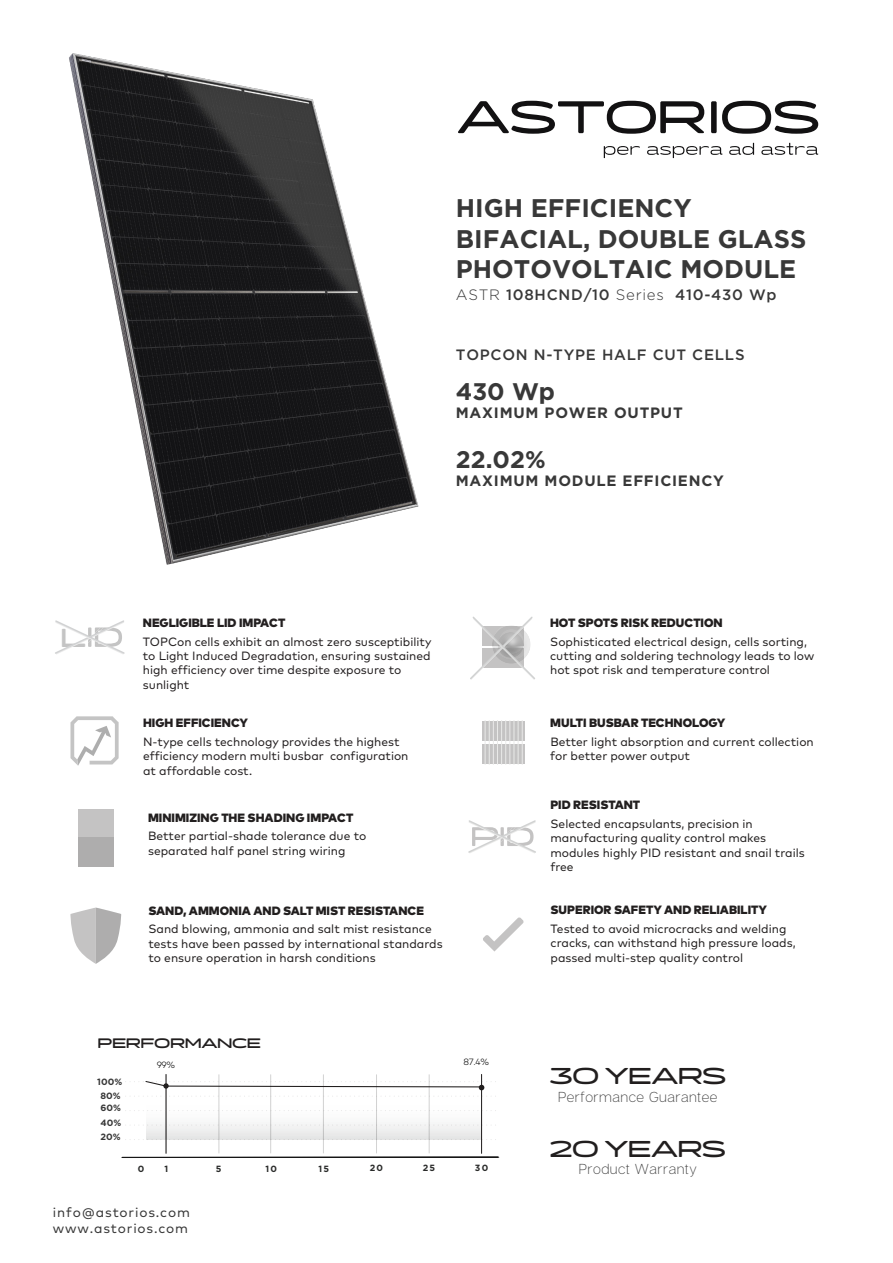
<style>
.page{position:relative;width:893px;height:1263px;background:#fff}
.page>*{position:absolute;margin:0;border:0;box-sizing:border-box;transform-origin:0 0}
.t1{font:600 25.95px "Turismo CF";color:#c4c4c4}
.t2{font:700 25.5px/30.6px "Gotham Pro";color:#383838}
.t3{font:700 24px "Gotham Pro";color:#383838}
.t4{font:500 22.95px "Turismo CF";letter-spacing:-.025em;color:#211e1e}
.t5{font:500 15px "Gotham Pro";letter-spacing:.05em;color:#383838}
.t6{font:700 15px "Gotham Pro";letter-spacing:.05em;color:#383838}
.t7{font:200 14.4px "Articulat CF";letter-spacing:.03em;color:#383838}
.t8{font:600 13.65px "Turismo CF";letter-spacing:-.025em;color:#211e1e}
.t9{font:13.5px/16.2px "Mark";letter-spacing:.06em;color:#373737}
.t10{font:12px/14.4px "Mark";color:#221f1f}
.t11{font:12px/14.4px "Mark";color:#231f20}
.t12{font:900 12px "Mark";color:#221f1f}
.t13{font:900 12px "Mark";color:#231f20}
.t14{font:700 9.15px/12.3px "Gotham Pro";color:#383838}
.t15{font:700 9px "Gotham Pro";letter-spacing:.13em;color:#2a2b2a}
.t16{font:300 9px "Mark GEO";color:#000}
.s1{font-weight:300}
</style>
<div class="page">
<svg style="left:122px;top:1156px;width:377px;height:2px"></svg>
<hr style="left:219px;top:1074px;width:1px;height:79px;background:#161616">
<hr style="left:270px;top:1074px;width:1px;height:79px;background:#161616">
<hr style="left:323px;top:1074px;width:1px;height:79px;background:#161616">
<hr style="left:376px;top:1074px;width:1px;height:79px;background:#161616">
<hr style="left:429px;top:1074px;width:1px;height:79px;background:#161616">
<hr style="left:166px;top:1074px;width:1px;height:79px;background:#211e1e">
<hr style="left:481px;top:1074px;width:1px;height:79px;background:#211e1e">
<svg style="left:130px;top:1080px;width:366px;height:60px"></svg>
<svg style="left:70px;top:907px;width:52px;height:57px"></svg>
<svg style="left:483px;top:917px;width:41px;height:34px"></svg>
<svg style="left:470px;top:616px;width:65px;height:64px"></svg>
<div style="left:78px;top:809px;width:36px;height:58px;background:#c4c3c3"></div>
<div style="left:78px;top:838px;width:36px;height:29px;background:#aeadad"></div>
<div style="left:482px;top:744px;width:43px;height:20px;background:#c4c3c3"></div>
<div style="left:482px;top:721px;width:43px;height:20px;background:#c4c3c3"></div>
<hr style="left:485px;top:720px;width:1px;height:45px;background:#eaeae9">
<hr style="left:489px;top:720px;width:1px;height:45px;background:#eaeae9">
<hr style="left:493px;top:720px;width:1px;height:45px;background:#eaeae9">
<hr style="left:497px;top:720px;width:1px;height:45px;background:#eaeae9">
<hr style="left:501px;top:720px;width:1px;height:45px;background:#eaeae9">
<hr style="left:505px;top:720px;width:1px;height:45px;background:#eaeae9">
<hr style="left:510px;top:720px;width:1px;height:45px;background:#eaeae9">
<hr style="left:514px;top:720px;width:1px;height:45px;background:#eaeae9">
<hr style="left:518px;top:720px;width:1px;height:45px;background:#eaeae9">
<hr style="left:522px;top:720px;width:1px;height:45px;background:#eaeae9">
<svg style="left:468px;top:820px;width:68px;height:33px"></svg>
<svg style="left:70px;top:716px;width:49px;height:50px"></svg>
<img style="left:69px;top:53px;width:469px;height:512px">
<svg style="left:55px;top:620px;width:70px;height:34px"></svg>
<svg style="left:458px;top:101px;width:246px;height:33px"></svg>
<div style="left:711px;top:101px;width:6px;height:32px;background:#121112;border-radius:2px"></div>
<svg style="left:722px;top:101px;width:96px;height:33px"></svg>
<svg style="left:604px;top:146px;width:36px;height:12px"></svg>
<svg style="left:647px;top:146px;width:75px;height:12px"></svg>
<svg style="left:729px;top:143px;width:25px;height:12px"></svg>
<svg style="left:761px;top:143px;width:57px;height:12px"></svg>
<h2 class="t2" style="left:456px;top:192px;width:352px">HIGH EFFICIENCY<br>BIFACIAL, DOUBLE GLASS<br>PHOTOVOLTAIC MODULE</h2>
<p class="t5" style="left:456px;top:286px;width:322px"><span class="s1">ASTR</span> 108HCND/10 <span class="s1">Series</span> 410-430 Wp</p>
<p class="t5" style="left:456px;top:346px;width:290px">TOPCON N-TYPE HALF CUT CELLS</p>
<h3 class="t3" style="left:456px;top:377px;width:101px">430 Wp</h3>
<p class="t6" style="left:456px;top:404px;width:228px">MAXIMUM POWER OUTPUT</p>
<h3 class="t3" style="left:456px;top:446px;width:91px">22.02%</h3>
<p class="t6" style="left:456px;top:472px;width:270px">MAXIMUM MODULE EFFICIENCY</p>
<h1 class="t1" style="left:60px;top:623px;width:27px">L</h1>
<p class="t13" style="left:143px;top:616px;width:144px">NEGLIGIBLE LID IMPACT</p>
<p class="t11" style="left:143px;top:634px;width:290px">TOPCon cells exhibit an almost zero susceptibility to Light Induced Degradation, ensuring sustained high efficiency over time despite exposure to sunlight</p>
<p class="t13" style="left:143px;top:716px;width:106px">HIGH EFFICIENCY</p>
<p class="t11" style="left:143px;top:734px;width:267px">N-type cells technology provides the highest efficiency modern multi busbar configuration at affordable cost.</p>
<p class="t12" style="left:148px;top:810px;width:207px">MINIMIZING THE SHADING IMPACT</p>
<p class="t10" style="left:148px;top:829px;width:220px">Better partial-shade tolerance due to separated half panel string wiring</p>
<p class="t12" style="left:148px;top:903px;width:277px">SAND, AMMONIA AND SALT MIST RESISTANCE</p>
<p class="t10" style="left:148px;top:922px;width:296px">Sand blowing, ammonia and salt mist resistance tests have been passed by international standards to ensure operation in harsh conditions</p>
<p class="t8" style="left:97px;top:1035px;width:165px">PERFORMANCE</p>
<p class="t14" style="left:97px;top:1075px;width:26px">100%</p>
<p class="t14" style="left:100px;top:1089px;width:22px">80%<br>60%</p>
<p class="t14" style="left:100px;top:1115px;width:22px;line-height:14.1px">40%<br>20%</p>
<p class="t16" style="left:157px;top:1058px;width:20px">99%</p>
<p class="t16" style="left:463px;top:1055px;width:27px">87.4%</p>
<p class="t15" style="left:138px;top:1163px;width:8px">0</p>
<p class="t15" style="left:164px;top:1163px;width:5px">1</p>
<p class="t15" style="left:216px;top:1163px;width:7px">5</p>
<p class="t15" style="left:266px;top:1163px;width:13px">10</p>
<p class="t15" style="left:319px;top:1163px;width:12px">15</p>
<p class="t15" style="left:370px;top:1163px;width:15px">20</p>
<p class="t15" style="left:423px;top:1163px;width:14px">25</p>
<p class="t15" style="left:475px;top:1163px;width:15px">30</p>
<p class="t12" style="left:550px;top:616px;width:174px">HOT SPOTS RISK REDUCTION</p>
<p class="t10" style="left:550px;top:634px;width:266px">Sophisticated electrical design, cells sorting, cutting and soldering technology leads to low hot spot risk and temperature control</p>
<p class="t12" style="left:550px;top:716px;width:176px">MULTI BUSBAR TECHNOLOGY</p>
<p class="t10" style="left:550px;top:734px;width:265px">Better light absorption and current collection for better power output</p>
<p class="t12" style="left:550px;top:798px;width:91px">PID RESISTANT</p>
<p class="t10" style="left:550px;top:817px;width:256px">Selected encapsulants, precision in manufacturing quality control makes modules highly PID resistant and snail trails free</p>
<p class="t12" style="left:551px;top:903px;width:218px">SUPERIOR SAFETY AND RELIABILITY</p>
<p class="t10" style="left:551px;top:921px;width:247px">Tested to avoid microcracks and welding cracks, can withstand high pressure loads, passed multi-step quality control</p>
<h3 class="t4" style="left:549px;top:1063px;width:179px">30 YEARS</h3>
<p class="t7" style="left:558px;top:1088px;width:161px">Performance Guarantee</p>
<h3 class="t4" style="left:549px;top:1135px;width:178px">20 YEARS</h3>
<p class="t7" style="left:579px;top:1161px;width:119px">Product Warranty</p>
<p class="t9" style="left:53px;top:1204px;width:139px">info@astorios.com www.astorios.com</p>
</div>
